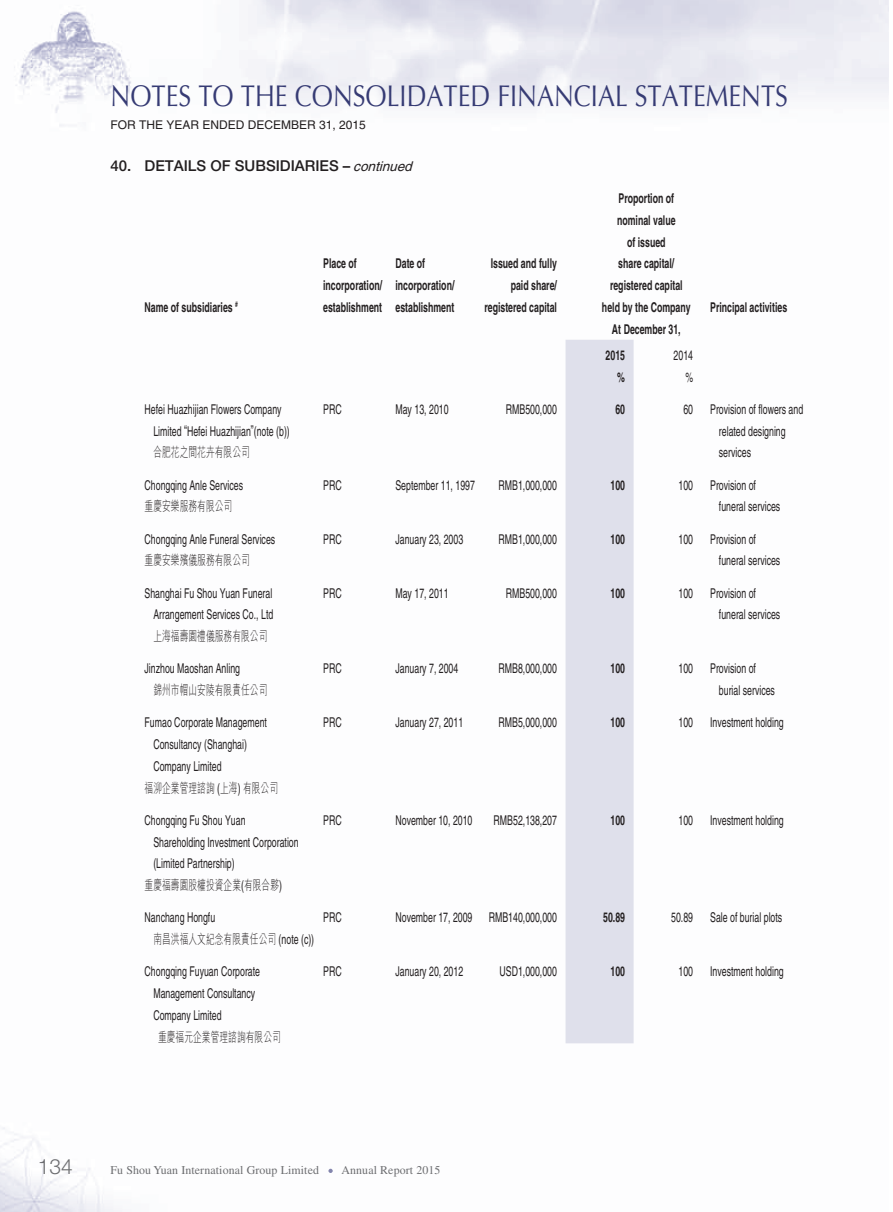
<style>
.page{position:relative;width:893px;height:1212px;background:#fff}
.page>*{position:absolute;margin:0;border:0;box-sizing:border-box;transform-origin:0 0}
.t1{font:30px "Optima LT Std";color:#363b74;scale:.85 1}
.t2{font:300 21px "Helvetica Neue LT Std";color:#6c6d70}
._3__標題{font:500 15px "Helvetica Neue LT Std";color:#231f20}
._1__內文{font:13.5px "Helvetica LT Std";color:#231f20;scale:.65 1}
._1__內文-2{font:700 13.5px "Helvetica LT Std";color:#231f20;scale:.65 1}
._1__內文-3{font:300 13.5px "M Hei HK";color:#231f20;scale:.65 1}
.t3{font:12px "Helvetica LT Std";color:#231f20}
.t4{font:11.85px "Times LT Std";letter-spacing:.01em;color:#6c6d70}
.s1{font-family:"Helvetica LT Std";font-weight:400;font-style:italic;font-size:13.5px}
.s2{font-family:"Helvetica LT Std";font-weight:400}
</style>
<div class="page">
<img style="left:0;top:0;width:889px;height:1212px">
<svg style="left:328px;top:1169px;width:5px;height:4px"></svg>
<div style="left:566px;top:340px;width:68px;height:703px;background:#dfe0eb"></div>
<h1 class="t1" style="left:111px;top:78px;width:798px">NOTES TO THE CONSOLIDATED FINANCIAL STATEMENTS</h1>
<p class="t3" style="left:111px;top:117px;width:257px">FOR THE YEAR ENDED DECEMBER 31, 2015</p>
<p class="_3__標題" style="left:111px;top:156px;width:307px">40. DETAILS OF SUBSIDIARIES – <span class="s1">continued</span></p>
<p class="_1__內文-2" style="left:145px;top:299px;width:145px">Name of subsidiaries <sup>#</sup></p>
<p class="_1__內文-2" style="left:323px;top:255px;width:53px">Place of</p>
<p class="_1__內文-2" style="left:323px;top:277px;width:92px">incorporation/</p>
<p class="_1__內文-2" style="left:323px;top:299px;width:92px">establishment</p>
<p class="_1__內文-2" style="left:395px;top:255px;width:47px">Date of</p>
<p class="_1__內文-2" style="left:395px;top:277px;width:92px">incorporation/</p>
<p class="_1__內文-2" style="left:395px;top:299px;width:92px">establishment</p>
<p class="_1__內文-2" style="left:491px;top:255px;width:104px">Issued and fully</p>
<p class="_1__內文-2" style="left:511px;top:277px;width:73px">paid share/</p>
<p class="_1__內文-2" style="left:484px;top:299px;width:113px">registered capital</p>
<p class="_1__內文-2" style="left:619px;top:190px;width:87px">Proportion of</p>
<p class="_1__內文-2" style="left:617px;top:212px;width:92px">nominal value</p>
<p class="_1__內文-2" style="left:627px;top:233px;width:61px">of issued</p>
<p class="_1__內文-2" style="left:618px;top:255px;width:88px">share capital/</p>
<p class="_1__內文-2" style="left:610px;top:277px;width:113px">registered capital</p>
<p class="_1__內文-2" style="left:602px;top:299px;width:138px">held by the Company</p>
<p class="_1__內文-2" style="left:710px;top:299px;width:120px">Principal activities</p>
<p class="_1__內文-2" style="left:612px;top:320px;width:107px">At December 31,</p>
<p class="_1__內文-2" style="left:606px;top:347px;width:32px">2015</p>
<p class="_1__內文" style="left:674px;top:347px;width:32px">2014</p>
<p class="_1__內文-2" style="left:617px;top:368px;width:14px">%</p>
<p class="_1__內文" style="left:685px;top:369px;width:14px">%</p>
<p class="_1__內文" style="left:145px;top:401px;width:212px">Hefei Huazhijian Flowers Company</p>
<p class="_1__內文" style="left:323px;top:401px;width:30px">PRC</p>
<p class="_1__內文" style="left:395px;top:401px;width:83px">May 13, 2010</p>
<p class="_1__內文" style="left:506px;top:401px;width:80px">RMB500,000</p>
<p class="_1__內文-2" style="left:615px;top:401px;width:17px">60</p>
<p class="_1__內文" style="left:683px;top:401px;width:17px">60</p>
<p class="_1__內文" style="left:710px;top:401px;width:145px">Provision of flowers and</p>
<p class="_1__內文" style="left:153px;top:423px;width:212px">Limited “Hefei Huazhijian”(note (b))</p>
<p class="_1__內文" style="left:719px;top:423px;width:104px">related designing</p>
<p class="_1__內文-3" style="left:153px;top:445px;width:150px">合肥花之間花卉有限公司</p>
<p class="_1__內文" style="left:719px;top:445px;width:51px">services</p>
<p class="_1__內文" style="left:145px;top:477px;width:153px">Chongqing Anle Services</p>
<p class="_1__內文" style="left:323px;top:477px;width:30px">PRC</p>
<p class="_1__內文" style="left:395px;top:477px;width:124px">September 11, 1997</p>
<p class="_1__內文" style="left:498px;top:477px;width:92px">RMB1,000,000</p>
<p class="_1__內文-2" style="left:610px;top:476px;width:24px">100</p>
<p class="_1__內文" style="left:678px;top:477px;width:24px">100</p>
<p class="_1__內文" style="left:710px;top:477px;width:72px">Provision of</p>
<p class="_1__內文-3" style="left:145px;top:499px;width:136px">重慶安樂服務有限公司</p>
<p class="_1__內文" style="left:719px;top:499px;width:96px">funeral services</p>
<p class="_1__內文" style="left:145px;top:531px;width:203px">Chongqing Anle Funeral Services</p>
<p class="_1__內文" style="left:323px;top:531px;width:30px">PRC</p>
<p class="_1__內文" style="left:395px;top:531px;width:106px">January 23, 2003</p>
<p class="_1__內文" style="left:498px;top:531px;width:92px">RMB1,000,000</p>
<p class="_1__內文-2" style="left:610px;top:530px;width:24px">100</p>
<p class="_1__內文" style="left:678px;top:531px;width:24px">100</p>
<p class="_1__內文" style="left:710px;top:531px;width:72px">Provision of</p>
<p class="_1__內文-3" style="left:145px;top:553px;width:164px">重慶安樂殯儀服務有限公司</p>
<p class="_1__內文" style="left:719px;top:553px;width:96px">funeral services</p>
<p class="_1__內文" style="left:145px;top:585px;width:198px">Shanghai Fu Shou Yuan Funeral</p>
<p class="_1__內文" style="left:323px;top:585px;width:30px">PRC</p>
<p class="_1__內文" style="left:395px;top:585px;width:83px">May 17, 2011</p>
<p class="_1__內文" style="left:506px;top:585px;width:80px">RMB500,000</p>
<p class="_1__內文-2" style="left:610px;top:584px;width:24px">100</p>
<p class="_1__內文" style="left:678px;top:585px;width:24px">100</p>
<p class="_1__內文" style="left:710px;top:585px;width:72px">Provision of</p>
<p class="_1__內文" style="left:153px;top:607px;width:186px">Arrangement Services Co., Ltd</p>
<p class="_1__內文" style="left:719px;top:607px;width:96px">funeral services</p>
<p class="_1__內文-3" style="left:153px;top:629px;width:177px">上海福壽園禮儀服務有限公司</p>
<p class="_1__內文" style="left:145px;top:661px;width:149px">Jinzhou Maoshan Anling</p>
<p class="_1__內文" style="left:323px;top:661px;width:30px">PRC</p>
<p class="_1__內文" style="left:395px;top:661px;width:98px">January 7, 2004</p>
<p class="_1__內文" style="left:498px;top:661px;width:92px">RMB8,000,000</p>
<p class="_1__內文-2" style="left:610px;top:660px;width:24px">100</p>
<p class="_1__內文" style="left:678px;top:661px;width:24px">100</p>
<p class="_1__內文" style="left:710px;top:661px;width:72px">Provision of</p>
<p class="_1__內文-3" style="left:153px;top:683px;width:177px">錦州市帽山安陵有限責任公司</p>
<p class="_1__內文" style="left:719px;top:682px;width:88px">burial services</p>
<p class="_1__內文" style="left:145px;top:715px;width:190px">Fumao Corporate Management</p>
<p class="_1__內文" style="left:323px;top:715px;width:30px">PRC</p>
<p class="_1__內文" style="left:395px;top:715px;width:106px">January 27, 2011</p>
<p class="_1__內文" style="left:498px;top:715px;width:92px">RMB5,000,000</p>
<p class="_1__內文-2" style="left:610px;top:714px;width:24px">100</p>
<p class="_1__內文" style="left:678px;top:715px;width:24px">100</p>
<p class="_1__內文" style="left:710px;top:715px;width:115px">Investment holding</p>
<p class="_1__內文" style="left:153px;top:736px;width:146px">Consultancy (Shanghai)</p>
<p class="_1__內文" style="left:153px;top:758px;width:107px">Company Limited</p>
<p class="_1__內文-3" style="left:145px;top:781px;width:207px">福泖企業管理諮詢 <span class="s2">(</span>上海<span class="s2">)</span> 有限公司</p>
<p class="_1__內文" style="left:145px;top:812px;width:157px">Chongqing Fu Shou Yuan</p>
<p class="_1__內文" style="left:323px;top:812px;width:30px">PRC</p>
<p class="_1__內文" style="left:395px;top:812px;width:120px">November 10, 2010</p>
<p class="_1__內文" style="left:494px;top:812px;width:99px">RMB52,138,207</p>
<p class="_1__內文-2" style="left:610px;top:812px;width:24px">100</p>
<p class="_1__內文" style="left:678px;top:812px;width:24px">100</p>
<p class="_1__內文" style="left:710px;top:812px;width:115px">Investment holding</p>
<p class="_1__內文" style="left:153px;top:834px;width:225px">Shareholding Investment Corporation</p>
<p class="_1__內文" style="left:153px;top:856px;width:127px">(Limited Partnership)</p>
<p class="_1__內文-3" style="left:145px;top:878px;width:213px">重慶福壽園股權投資企業<span class="s2">(</span>有限合夥<span class="s2">)</span></p>
<p class="_1__內文" style="left:145px;top:910px;width:110px">Nanchang Hongfu</p>
<p class="_1__內文" style="left:323px;top:910px;width:30px">PRC</p>
<p class="_1__內文" style="left:395px;top:910px;width:120px">November 17, 2009</p>
<p class="_1__內文" style="left:489px;top:910px;width:107px">RMB140,000,000</p>
<p class="_1__內文-2" style="left:603px;top:909px;width:35px">50.89</p>
<p class="_1__內文" style="left:671px;top:910px;width:35px">50.89</p>
<p class="_1__內文" style="left:710px;top:910px;width:113px">Sale of burial plots</p>
<p class="_1__內文-3" style="left:153px;top:932px;width:249px">南昌洪福人文紀念有限責任公司 <span class="s2">(note (c))</span></p>
<p class="_1__內文" style="left:145px;top:964px;width:179px">Chongqing Fuyuan Corporate</p>
<p class="_1__內文" style="left:323px;top:964px;width:30px">PRC</p>
<p class="_1__內文" style="left:395px;top:964px;width:106px">January 20, 2012</p>
<p class="_1__內文" style="left:499px;top:964px;width:90px">USD1,000,000</p>
<p class="_1__內文-2" style="left:610px;top:963px;width:24px">100</p>
<p class="_1__內文" style="left:678px;top:964px;width:24px">100</p>
<p class="_1__內文" style="left:710px;top:964px;width:115px">Investment holding</p>
<p class="_1__內文" style="left:153px;top:985px;width:158px">Management Consultancy</p>
<p class="_1__內文" style="left:153px;top:1007px;width:107px">Company Limited</p>
<p class="_1__內文-3" style="left:158px;top:1030px;width:190px">重慶福元企業管理諮詢有限公司</p>
<h2 class="t2" style="left:38px;top:1154px;width:37px">134</h2>
<p class="t4" style="left:111px;top:1163px;width:210px">Fu Shou Yuan International Group Limited</p>
<p class="t4" style="left:341px;top:1163px;width:101px">Annual Report 2015</p>
</div>
